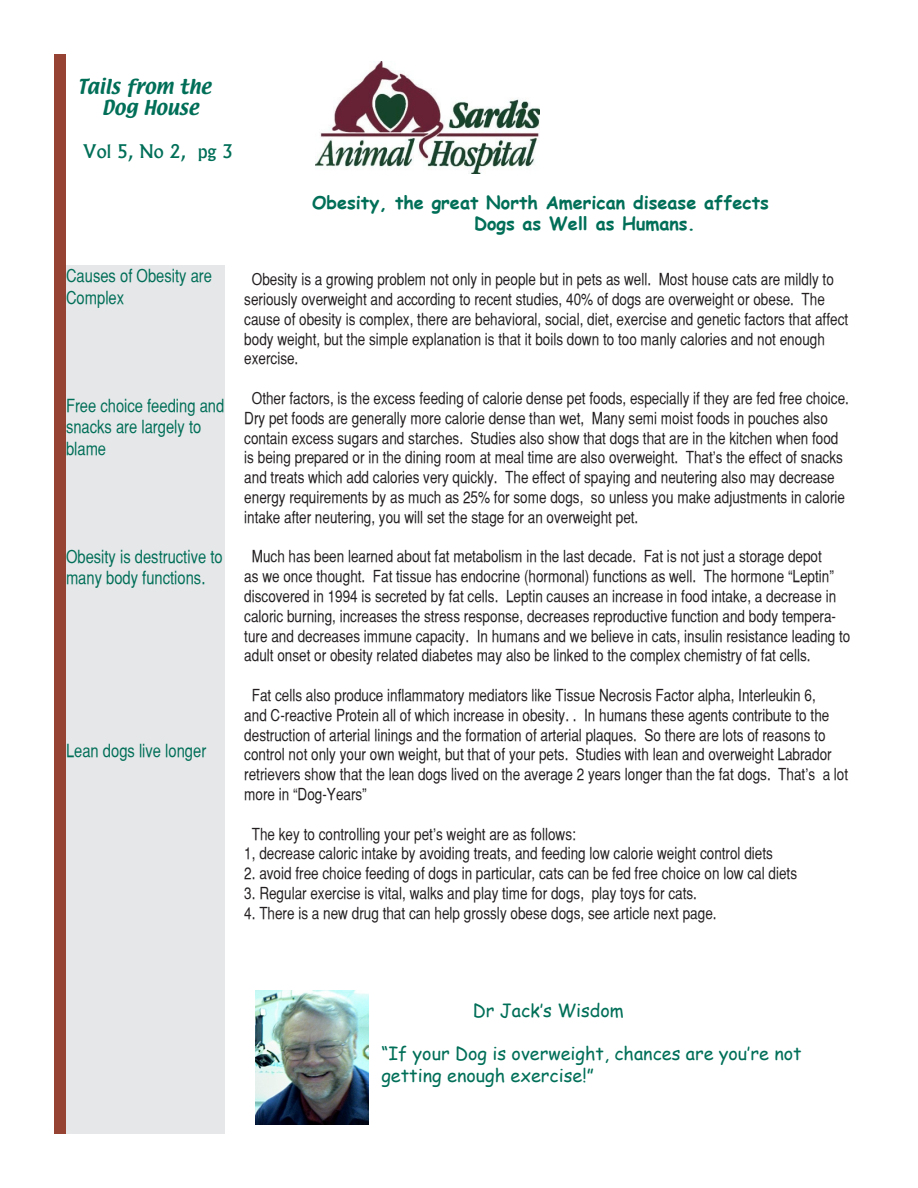
<style>
.page{position:relative;width:918px;height:1188px;background:#fff}
.page>*{position:absolute;margin:0;border:0;box-sizing:border-box;transform-origin:0 0}
.t1{font:18px/21.6px "Bastion Plain";color:#016f58}
.t2{font:18px/21.6px "Comic Sans MS";color:#016f58}
.t3{font:700 18px/21.6px "Comic Sans MS";color:#016f58}
.t4{font:18px "Textile";color:#016f58}
.t5{font:500 18px "Albertus";color:#016f58}
.t6{font:16.5px/19.8px "Bastion Plain";color:#231f20}
</style>
<div class="page">
<div style="left:54px;top:54px;width:12px;height:1080px;background:#964333"></div>
<img style="left:315px;top:62px;width:224px;height:111px">
<div style="left:66px;top:266px;width:159px;height:868px;background:#e6e7e9"></div>
<img style="left:255px;top:990px;width:114px;height:134px">
<p class="t4" style="left:78px;top:74px;width:135px">Tails from the</p>
<p class="t4" style="left:102px;top:95px;width:98px">Dog House</p>
<p class="t5" style="left:83px;top:141px;width:152px">Vol 5, No 2, pg 3</p>
<p class="t1" style="left:66px;top:265px;width:148px">Causes of Obesity are<br>Complex</p>
<p class="t1" style="left:66px;top:395px;width:160px">Free choice feeding and snacks are largely to blame</p>
<p class="t1" style="left:66px;top:546px;width:158px">Obesity is destructive to many body functions.</p>
<p class="t1" style="left:66px;top:740px;width:142px">Lean dogs live longer</p>
<p class="t3" style="left:474px;top:191px;width:297px;text-indent:-162px">Obesity, the great North American disease affects<br>Dogs as Well as Humans.</p>
<p class="t6" style="left:244px;top:270px;width:605px;text-indent:8px">Obesity is a growing problem not only in people but in pets as well. Most house cats are mildly to seriously overweight and according to recent studies, 40% of dogs are overweight or obese. The cause of obesity is complex, there are behavioral, social, diet, exercise and genetic factors that affect body weight, but the simple explanation is that it boils down to too manly calories and not enough exercise.</p>
<p class="t6" style="left:244px;top:388px;width:606px;text-indent:8px">Other factors, is the excess feeding of calorie dense pet foods, especially if they are fed free choice.<br>Dry pet foods are generally more calorie dense than wet, Many semi moist foods in pouches also contain excess sugars and starches. Studies also show that dogs that are in the kitchen when food is being prepared or in the dining room at meal time are also overweight. That’s the effect of snacks and treats which add calories very quickly. The effect of spaying and neutering also may decrease energy requirements by as much as 25% for some dogs, so unless you make adjustments in calorie intake after neutering, you will set the stage for an overweight pet.</p>
<p class="t6" style="left:244px;top:547px;width:608px;text-indent:8px">Much has been learned about fat metabolism in the last decade. Fat is not just a storage depot<br>as we once thought. Fat tissue has endocrine (hormonal) functions as well. The hormone “Leptin” discovered in 1994 is secreted by fat cells. Leptin causes an increase in food intake, a decrease in caloric burning, increases the stress response, decreases reproductive function and body tempera&shy;ture and decreases immune capacity. In humans and we believe in cats, insulin resistance leading to adult onset or obesity related diabetes may also be linked to the complex chemistry of fat cells.</p>
<p class="t6" style="left:244px;top:685px;width:605px;text-indent:8px">Fat cells also produce inflammatory mediators like Tissue Necrosis Factor alpha, Interleukin 6,<br>and C-reactive Protein all of which increase in obesity. . In humans these agents contribute to the destruction of arterial linings and the formation of arterial plaques. So there are lots of reasons to control not only your own weight, but that of your pets. Studies with lean and overweight Labrador retrievers show that the lean dogs lived on the average 2 years longer than the fat dogs. That’s a lot more in “Dog-Years”</p>
<p class="t6" style="left:252px;top:824px;width:326px">The key to controlling your pet’s weight are as follows:</p>
<p class="t6" style="left:244px;top:844px;width:530px">1, decrease caloric intake by avoiding treats, and feeding low calorie weight control diets</p>
<p class="t6" style="left:244px;top:864px;width:554px">2. avoid free choice feeding of dogs in particular, cats can be fed free choice on low cal diets</p>
<p class="t6" style="left:244px;top:883px;width:454px">3. Regular exercise is vital, walks and play time for dogs, play toys for cats.</p>
<p class="t6" style="left:244px;top:903px;width:474px">4. There is a new drug that can help grossly obese dogs, see article next page.</p>
<p class="t2" style="left:473px;top:999px;width:153px">Dr Jack’s Wisdom</p>
<p class="t2" style="left:381px;top:1042px;width:422px">“If your Dog is overweight, chances are you’re not getting enough exercise!”</p>
</div>
